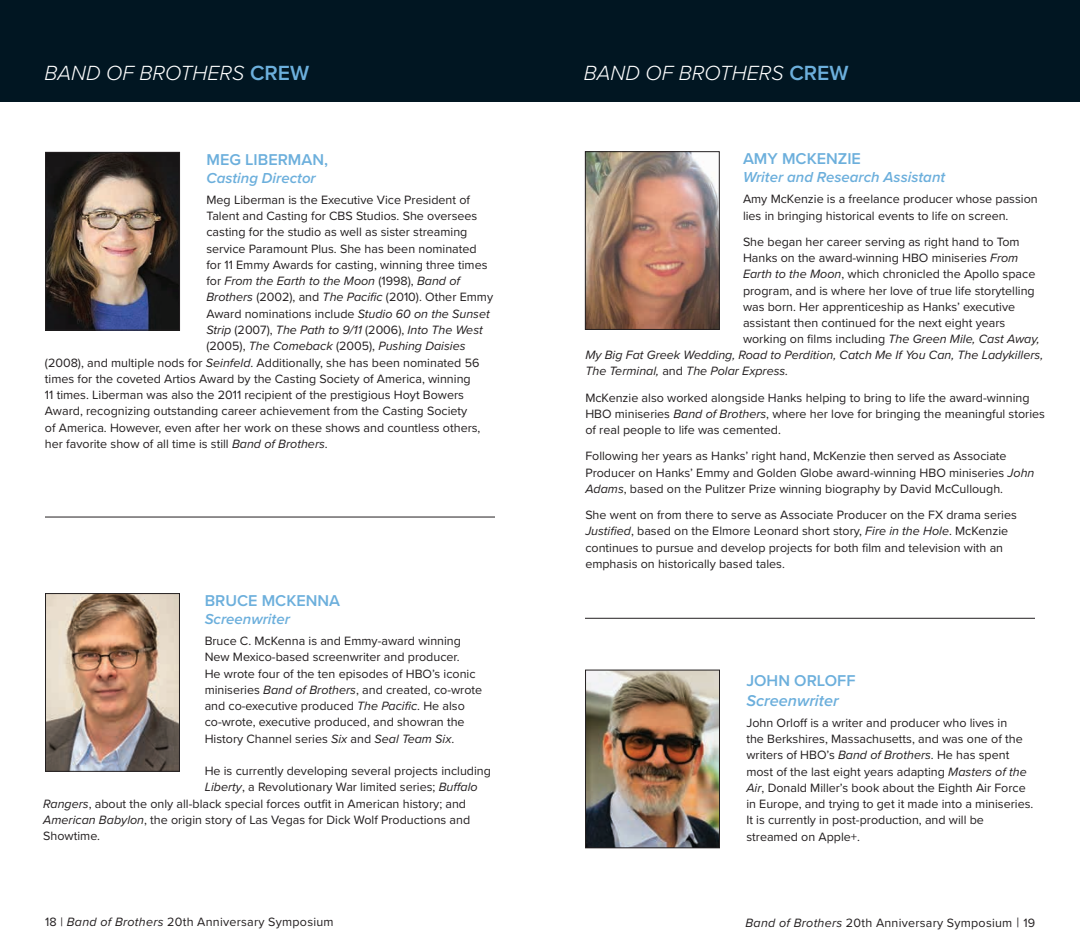
<style>
.page{position:relative;width:1080px;height:945px;background:#fff}
.page>*{position:absolute;margin:0;border:0;box-sizing:border-box;transform-origin:0 0}
.t1{font:italic 300 21.25px "Proxima Nova";color:#fff}
.t2{font:600 16.25px "Proxima Nova";color:#6cafdc}
.t3{font:italic 600 16.25px "Proxima Nova";color:#6cafdc}
.t4{font:italic 600 15px "Proxima Nova";color:#6cafdc}
.t5{font:12.5px/16.2px "Proxima Nova";color:#231f20}
.t6{font:italic 12.5px/16.2px "Proxima Nova";color:#231f20}
.t7{font:12.5px "Proxima Nova";letter-spacing:.02em;color:#231f20}
.s1{font-weight:600;font-style:normal;color:#6cafdc}
.s2{font-style:normal}
.s3{font-style:italic}
.s4{font-size:13.75px}
</style>
<div class="page">
<img style="left:47px;top:595px;width:131px;height:175px">
<div style="left:45px;top:593px;width:135px;height:179px;border:1px solid #231f20"></div>
<hr style="left:45px;top:517px;width:450px;height:1px;background:#231f20">
<hr style="left:585px;top:618px;width:450px;height:1px;background:#231f20">
<img style="left:47px;top:154px;width:131px;height:175px">
<div style="left:45px;top:152px;width:135px;height:179px;border:1px solid #231f20"></div>
<div style="left:0;top:0;width:1080px;height:101px;background:#011622"></div>
<img style="left:587px;top:153px;width:131px;height:175px">
<div style="left:585px;top:151px;width:135px;height:179px;border:1px solid #231f20"></div>
<img style="left:587px;top:672px;width:131px;height:174px">
<div style="left:585px;top:670px;width:135px;height:178px;border:1px solid #231f20"></div>
<h1 class="t1" style="left:44px;top:57px;width:266px">BAND OF BROTHERS <span class="s1">CREW</span></h1>
<h1 class="t1" style="left:584px;top:57px;width:266px">BAND OF BROTHERS <span class="s1">CREW</span></h1>
<h2 class="t2" style="left:206px;top:147px;width:123px">MEG LIBERMAN,</h2>
<p class="t4" style="left:206px;top:167px;width:111px">Casting Director</p>
<p class="t5" style="left:206px;top:191px;width:265px">Meg Liberman is the Executive Vice President of</p>
<p class="t5" style="left:206px;top:207px;width:272px">Talent and Casting for CBS Studios. She oversees</p>
<p class="t5" style="left:206px;top:224px;width:263px">casting for the studio as well as sister streaming</p>
<p class="t5" style="left:206px;top:240px;width:272px">service Paramount Plus. She has been nominated</p>
<p class="t5" style="left:206px;top:256px;width:283px">for 11 Emmy Awards for casting, winning three times</p>
<p class="t6" style="left:206px;top:272px;width:255px"><span class="s2">for</span> From the Earth to the Moon <span class="s2">(1998),</span> Band of</p>
<p class="t5" style="left:206px;top:289px;width:288px"><span class="s3">Brothers</span> (2002), and <span class="s3">The Pacific</span> (2010). Other Emmy</p>
<p class="t5" style="left:206px;top:305px;width:285px">Award nominations include <span class="s3">Studio 60 on the Sunset</span></p>
<p class="t6" style="left:206px;top:321px;width:278px">Strip <span class="s2">(2007),</span> The Path to 9/11 <span class="s2">(2006),</span> Into The West</p>
<p class="t6" style="left:206px;top:337px;width:261px"><span class="s2">(2005),</span> The Comeback <span class="s2">(2005),</span> Pushing Daisies</p>
<p class="t5" style="left:45px;top:354px;width:436px">(2008), and multiple nods for <span class="s3">Seinfeld</span>. Additionally, she has been nominated 56</p>
<p class="t5" style="left:45px;top:370px;width:427px">times for the coveted Artios Award by the Casting Society of America, winning</p>
<p class="t5" style="left:45px;top:386px;width:421px">11 times. Liberman was also the 2011 recipient of the prestigious Hoyt Bowers</p>
<p class="t5" style="left:45px;top:402px;width:424px">Award, recognizing outstanding career achievement from the Casting Society</p>
<p class="t5" style="left:45px;top:419px;width:437px">of America. However, even after her work on these shows and countless others,</p>
<p class="t5" style="left:45px;top:435px;width:284px">her favorite show of all time is still <span class="s3">Band of Brothers</span>.</p>
<h2 class="t2" style="left:205px;top:588px;width:137px">BRUCE MCKENNA</h2>
<p class="t4" style="left:205px;top:608px;width:87px">Screenwriter</p>
<p class="t5" style="left:205px;top:632px;width:279px">Bruce C. McKenna is and Emmy-award winning New Mexico-based screenwriter and producer.<br>He wrote four of the ten episodes of HBO’s iconic miniseries <span class="s3">Band of Brothers</span>, and created, co-wrote and co-executive produced <span class="s3">The Pacific</span>. He also co-wrote, executive produced, and showran the History Channel series <span class="s3">Six</span> and <span class="s3">Seal Team Six</span>.</p>
<p class="t5" style="left:205px;top:762px;width:288px">He is currently developing several projects including</p>
<p class="t5" style="left:205px;top:778px;width:275px"><span class="s3">Liberty</span>, a Revolutionary War limited series; <span class="s3">Buffalo</span></p>
<p class="t5" style="left:43px;top:795px;width:424px"><span class="s3">Rangers</span>, about the only all-black special forces outfit in American history; and</p>
<p class="t5" style="left:43px;top:811px;width:429px"><span class="s3">American Babylon</span>, the origin story of Las Vegas for Dick Wolf Productions and</p>
<p class="t5" style="left:43px;top:827px;width:58px">Showtime.</p>
<h2 class="t2" style="left:743px;top:147px;width:120px">AMY MCKENZIE</h2>
<p class="t4" style="left:743px;top:166px;width:204px">Writer and Research Assistant</p>
<p class="t5" style="left:743px;top:190px;width:296px">Amy McKenzie is a freelance producer whose passion lies in bringing historical events to life on screen.</p>
<p class="t5" style="left:743px;top:233px;width:298px">She began her career serving as right hand to Tom Hanks on the award-winning HBO miniseries <span class="s3">From Earth to the Moon</span>, which chronicled the Apollo space program, and is where her love of true life storytelling was born. Her apprenticeship as Hanks’ executive assistant then continued for the next eight years working on films including <span class="s3">The Green Mile, Cast Away,</span></p>
<p class="t6" style="left:585px;top:346px;width:459px">My Big Fat Greek Wedding, Road to Perdition, Catch Me If You Can, The Ladykillers,<br>The Terminal, <span class="s2">and</span> The Polar Express.</p>
<p class="t5" style="left:585px;top:389px;width:461px">McKenzie also worked alongside Hanks helping to bring to life the award-winning<br>HBO miniseries <span class="s3">Band of Brothers</span>, where her love for bringing the meaningful stories of real people to life was cemented.</p>
<p class="t5" style="left:585px;top:448px;width:451px">Following her years as Hanks’ right hand, McKenzie then served as Associate<br>Producer on Hanks’ Emmy and Golden Globe award-winning HBO miniseries <span class="s3">John<br>Adams</span>, based on the Pulitzer Prize winning biography by David McCullough.</p>
<p class="t5" style="left:585px;top:506px;width:433px">She went on from there to serve as Associate Producer on the FX drama series <span class="s3">Justified</span>, based on the Elmore Leonard short story, <span class="s3">Fire in the Hole</span>. McKenzie continues to pursue and develop projects for both film and television with an emphasis on historically based tales.</p>
<h2 class="t2" style="left:746px;top:669px;width:111px">JOHN ORLOFF</h2>
<h2 class="t3" style="left:746px;top:688px;width:94px">Screenwriter</h2>
<p class="t5" style="left:746px;top:714px;width:289px">John Orloff is a writer and producer who lives in<br>the Berkshires, Massachusetts, and was one of the writers of HBO’s <span class="s3">Band of Brothers</span>. He has spent most of the last eight years adapting <span class="s3">Masters of the Air</span>, Donald Miller’s book about the Eighth Air Force in Europe, and trying to get it made into a miniseries.<br>It is currently in post-production, and will be streamed on Apple+.</p>
<p class="t7" style="left:45px;top:913px;width:290px">18 | <span class="s3">Band of Brothers</span> 20th Anniversary Symposium</p>
<p class="t7" style="left:746px;top:914px;width:291px"><span class="s3">Band of Brothers</span> 20th Anniversary Symposium <span class="s4">|</span> 19</p>
</div>
